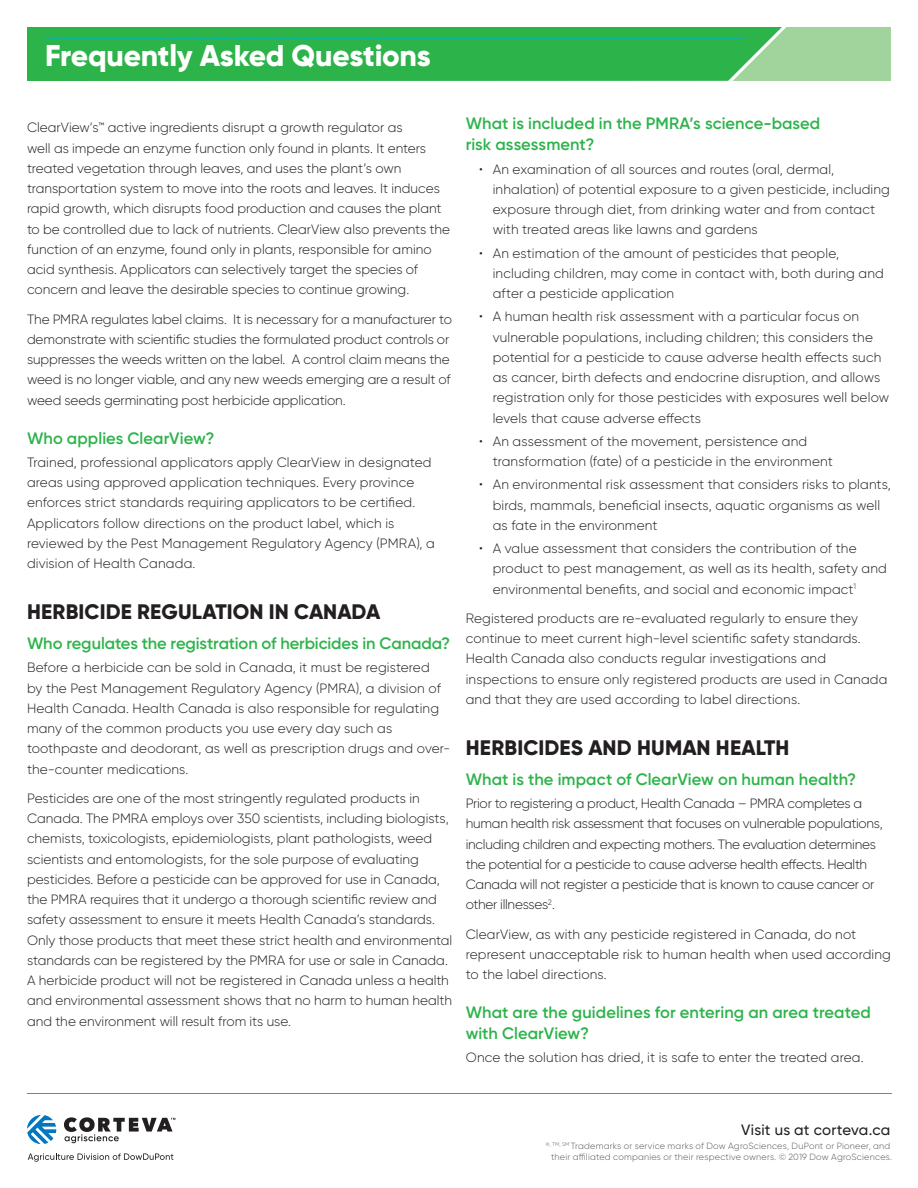
<style>
.page{position:relative;width:918px;height:1188px;background:#fff}
.page>*{position:absolute;margin:0;border:0;box-sizing:border-box;transform-origin:0 0}
.t1{font:800 30px "Gilroy";letter-spacing:-.01em;color:#fff}
.t2{font:800 21px "Gilroy";letter-spacing:.005em;color:#231f20}
.t3{font:600 16.5px/21px "Gilroy";color:#2cb34a}
.t4{font:500 15px "Gilroy";letter-spacing:.015em;color:#231f20}
.t5{font:300 13.5px/20.2px "Gilroy";color:#231f20}
.t6{font:300 13.5px/20.2px "Gilroy";letter-spacing:-.02em;color:#231f20}
.t7{font:300 9px/10.8px "Gilroy";letter-spacing:.025em;color:#58595b;text-align:right}
</style>
<div class="page">
<svg style="left:27px;top:27px;width:864px;height:54px;background:#3eb859"></svg>
<hr style="left:45px;top:39px;width:699px;height:1px;background:#00b3ba">
<svg style="left:28px;top:1153px;width:145px;height:9px"></svg>
<svg style="left:27px;top:1115px;width:29px;height:29px"></svg>
<svg style="left:64px;top:1117px;width:111px;height:26px"></svg>
<hr style="left:27px;top:1093px;width:865px;height:1px;background:#2cb34a">
<h1 class="t1" style="left:45px;top:37px;width:387px">Frequently Asked Questions</h1>
<p class="t5" style="left:27px;top:117px;width:425px">ClearView’s™ active ingredients disrupt a growth regulator as<br>well as impede an enzyme function only found in plants. It enters treated vegetation through leaves, and uses the plant’s own transportation system to move into the roots and leaves. It induces rapid growth, which disrupts food production and causes the plant to be controlled due to lack of nutrients. ClearView also prevents the function of an enzyme, found only in plants, responsible for amino acid synthesis. Applicators can selectively target the species of concern and leave the desirable species to continue growing.</p>
<p class="t5" style="left:27px;top:309px;width:426px">The PMRA regulates label claims. It is necessary for a manufacturer to demonstrate with scientific studies the formulated product controls or suppresses the weeds written on the label. A control claim means the weed is no longer viable, and any new weeds emerging are a result of weed seeds germinating post herbicide application.</p>
<p class="t3" style="left:27px;top:427px;width:189px">Who applies ClearView?</p>
<p class="t5" style="left:27px;top:452px;width:409px">Trained, professional applicators apply ClearView in designated areas using approved application techniques. Every province enforces strict standards requiring applicators to be certified.<br>Applicators follow directions on the product label, which is reviewed by the Pest Management Regulatory Agency (PMRA), a division of Health Canada.</p>
<h2 class="t2" style="left:27px;top:598px;width:355px">HERBICIDE REGULATION IN CANADA</h2>
<p class="t3" style="left:27px;top:633px;width:425px">Who regulates the registration of herbicides in Canada?</p>
<p class="t5" style="left:27px;top:657px;width:425px">Before a herbicide can be sold in Canada, it must be registered<br>by the Pest Management Regulatory Agency (PMRA), a division of Health Canada. Health Canada is also responsible for regulating many of the common products you use every day such as toothpaste and deodorant, as well as prescription drugs and over&shy;the-counter medications.</p>
<p class="t5" style="left:27px;top:788px;width:427px">Pesticides are one of the most stringently regulated products in Canada. The PMRA employs over 350 scientists, including biologists, chemists, toxicologists, epidemiologists, plant pathologists, weed scientists and entomologists, for the sole purpose of evaluating pesticides. Before a pesticide can be approved for use in Canada, the PMRA requires that it undergo a thorough scientific review and safety assessment to ensure it meets Health Canada’s standards.<br>Only those products that meet these strict health and environmental standards can be registered by the PMRA for use or sale in Canada.<br>A herbicide product will not be registered in Canada unless a health and environmental assessment shows that no harm to human health and the environment will result from its use.</p>
<p class="t3" style="left:466px;top:113px;width:356px">What is included in the PMRA’s science-based risk assessment?</p>
<p class="t5" style="left:493px;top:159px;width:399px;text-indent:-14px">• An examination of all sources and routes (oral, dermal, inhalation) of potential exposure to a given pesticide, including exposure through diet, from drinking water and from contact with treated areas like lawns and gardens</p>
<p class="t5" style="left:493px;top:243px;width:393px;text-indent:-14px">• An estimation of the amount of pesticides that people, including children, may come in contact with, both during and after a pesticide application</p>
<p class="t5" style="left:493px;top:306px;width:398px;text-indent:-14px">• A human health risk assessment with a particular focus on vulnerable populations, including children; this considers the potential for a pesticide to cause adverse health effects such as cancer, birth defects and endocrine disruption, and allows registration only for those pesticides with exposures well below levels that cause adverse effects</p>
<p class="t5" style="left:493px;top:431px;width:342px;text-indent:-14px">• An assessment of the movement, persistence and transformation (fate) of a pesticide in the environment</p>
<p class="t5" style="left:493px;top:474px;width:400px;text-indent:-14px">• An environmental risk assessment that considers risks to plants, birds, mammals, beneficial insects, aquatic organisms as well as fate in the environment</p>
<p class="t5" style="left:493px;top:538px;width:396px;text-indent:-14px">• A value assessment that considers the contribution of the product to pest management, as well as its health, safety and environmental benefits, and social and economic impact<sup>1</sup></p>
<p class="t5" style="left:466px;top:608px;width:423px">Registered products are re-evaluated regularly to ensure they continue to meet current high-level scientific safety standards.<br>Health Canada also conducts regular investigations and inspections to ensure only registered products are used in Canada and that they are used according to label directions.</p>
<h2 class="t2" style="left:466px;top:734px;width:325px">HERBICIDES AND HUMAN HEALTH</h2>
<p class="t3" style="left:466px;top:769px;width:392px">What is the impact of ClearView on human health?</p>
<p class="t6" style="left:466px;top:793px;width:419px">Prior to registering a product, Health Canada – PMRA completes a human health risk assessment that focuses on vulnerable populations, including children and expecting mothers. The evaluation determines the potential for a pesticide to cause adverse health effects. Health Canada will not register a pesticide that is known to cause cancer or other illnesses<sup>2</sup>.</p>
<p class="t5" style="left:466px;top:924px;width:427px">ClearView, as with any pesticide registered in Canada, do not represent unacceptable risk to human health when used according to the label directions.</p>
<p class="t3" style="left:466px;top:1002px;width:407px">What are the guidelines for entering an area treated with ClearView?</p>
<p class="t5" style="left:466px;top:1047px;width:399px">Once the solution has dried, it is safe to enter the treated area.</p>
<p class="t4" style="left:741px;top:1121px;width:150px">Visit us at corteva.ca</p>
<p class="t7" style="left:545px;top:1140px;width:348px"><sup>®,</sup> <sup>TM,</sup> <sup>SM</sup> Trademarks or service marks of Dow AgroSciences, DuPont or Pioneer, and their affiliated companies or their respective owners. © 2019 Dow AgroSciences.</p>
</div>
